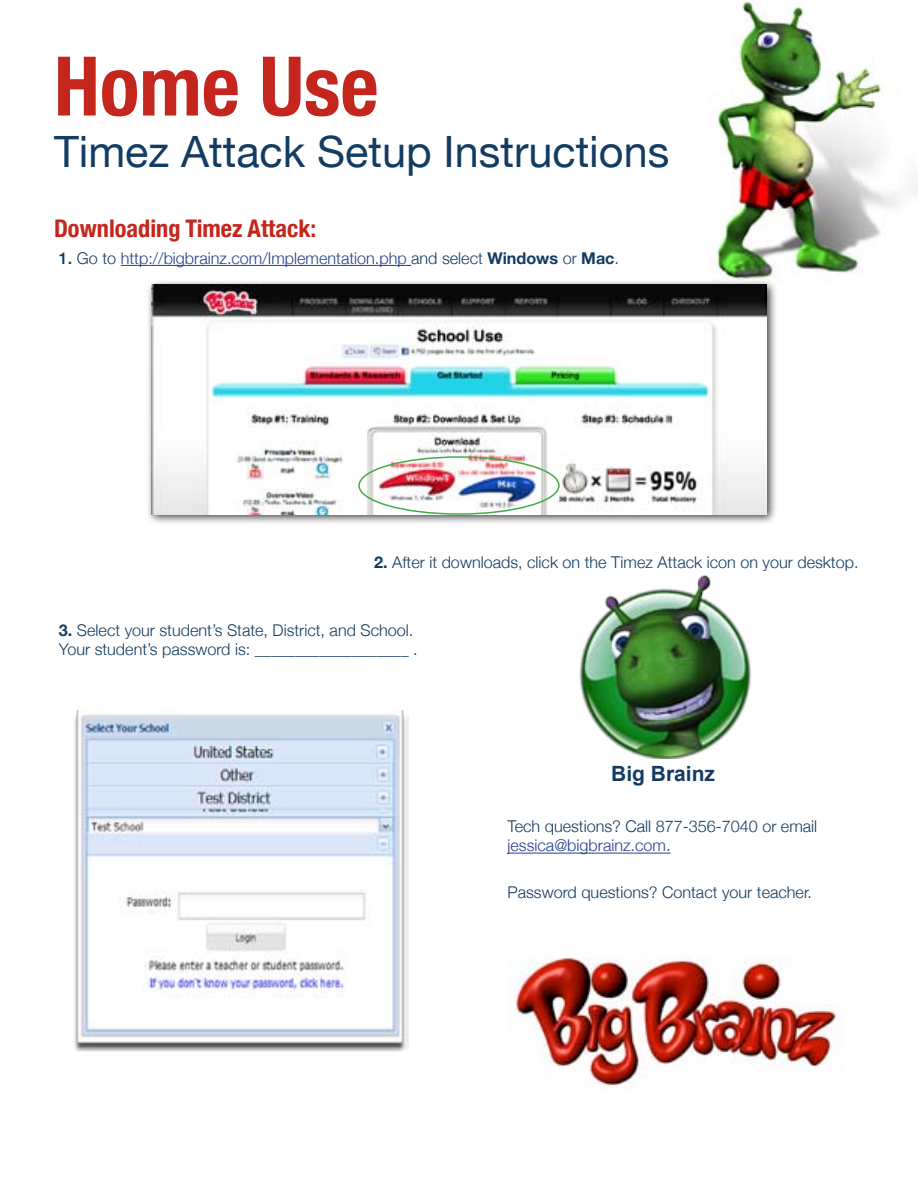
<style>
.page{position:relative;width:918px;height:1188px;background:#fff}
.page>*{position:absolute;margin:0;border:0;box-sizing:border-box;transform-origin:0 0}
.t1{font:700 condensed 82.35px "Helvetica Neue";color:#c4251c}
.t2{font:43.2px "Helvetica Neue";color:#123c62}
.t3{font:700 condensed 24.3px "Helvetica Neue";color:#c4251c}
.t4{font:700 21px "Arial";color:#123c62}
.t5{font:300 16.2px/19.5px "Helvetica Neue";color:#123c62}
.t6{font:300 16.2px "Helvetica Neue";color:#25408f}
.s1{font-weight:500;color:#123c62}
.s2{color:#123c62}
.s3{font-weight:700;color:#123c62}
.s4{font-weight:700}
</style>
<div class="page">
<img style="left:716px;top:0;width:202px;height:279px">
<hr style="left:121px;top:265px;width:286px;height:1px;background:#25408f">
<div style="left:147px;top:279px;width:631px;height:246px;background:#000;opacity:.75"></div>
<img style="left:152px;top:284px;width:614px;height:230px">
<img style="left:579px;top:575px;width:172px;height:183px">
<img style="left:74px;top:710px;width:334px;height:342px">
<hr style="left:508px;top:853px;width:163px;height:1px;background:#25408f">
<img style="left:514px;top:957px;width:326px;height:131px">
<div style="left:358px;top:456px;width:202px;height:59px;border:2px solid #41ad49;border-radius:50%"></div>
<h1 class="t1" style="left:54px;top:36px;width:326px">Home Use</h1>
<h2 class="t2" style="left:54px;top:126px;width:617px">Timez Attack Setup Instructions</h2>
<h3 class="t3" style="left:54px;top:214px;width:264px">Downloading Timez Attack:</h3>
<p class="t6" style="left:59px;top:248px;width:562px"><span class="s1">1.</span> <span class="s2">Go to</span> http://bigbrainz.com/Implementation.php <span class="s2">and select</span> <span class="s3">Windows</span> <span class="s2">or</span> <span class="s3">Mac</span><span class="s2">.</span></p>
<p class="t5" style="left:374px;top:553px;width:486px"><span class="s4">2.</span> After it downloads, click on the Timez Attack icon on your desktop.</p>
<p class="t5" style="left:59px;top:620px;width:360px"><span class="s4">3.</span> Select your student’s State, District, and School.<br>Your student’s password is: ___________________ .</p>
<p class="t4" style="left:611px;top:759px;width:105px">Big Brainz</p>
<p class="t5" style="left:508px;top:816px;width:311px">Tech questions? Call 877-356-7040 or email</p>
<p class="t6" style="left:508px;top:836px;width:164px">jessica@bigbrainz.com.</p>
<p class="t5" style="left:508px;top:882px;width:306px">Password questions? Contact your teacher.</p>
</div>
